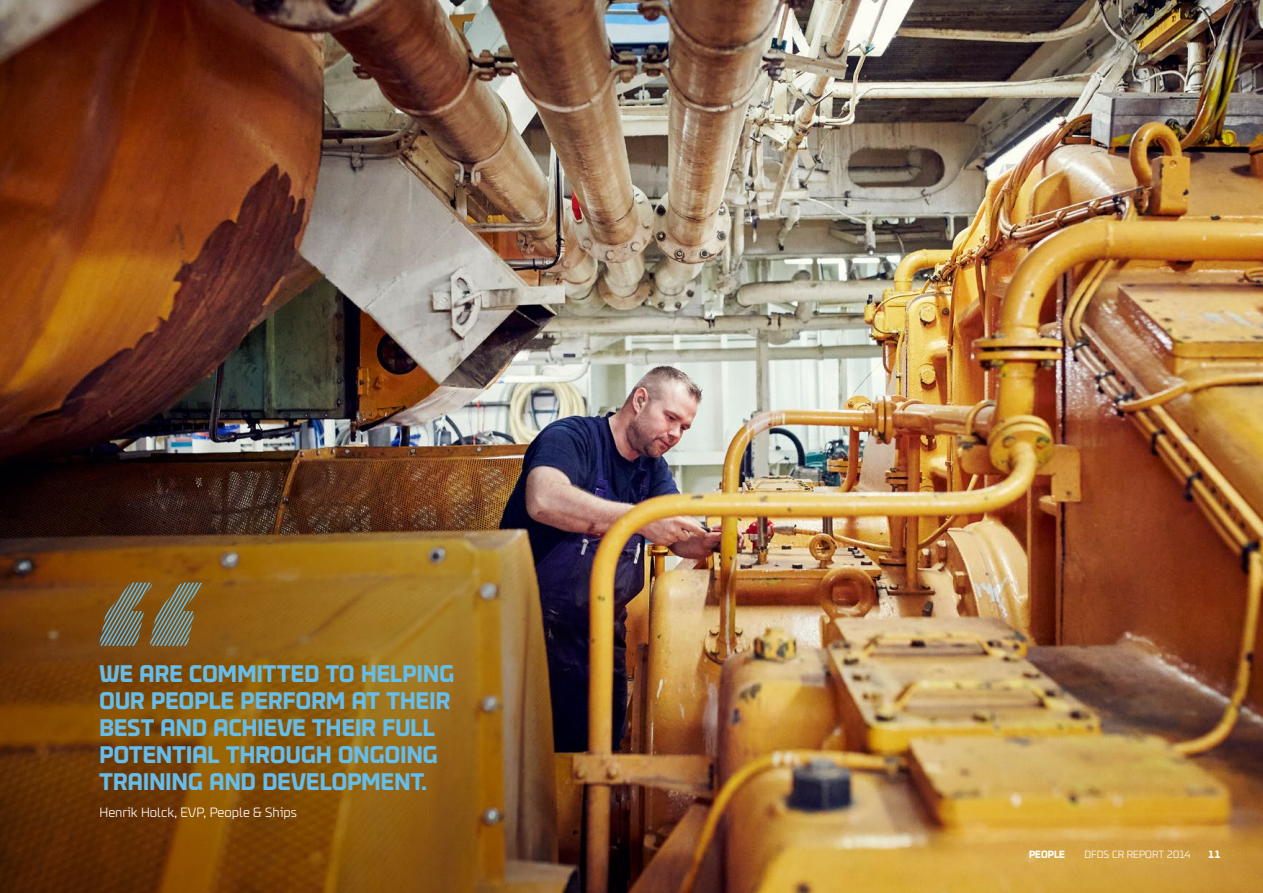
<style>
.page{position:relative;width:1263px;height:893px;background:#fff}
.page>*{position:absolute;margin:0;border:0;box-sizing:border-box;transform-origin:0 0}
.t1{font:700 24px/27px "DFDS";letter-spacing:.01em;color:#65bdec}
.t2{font:300 13.5px "DFDS";color:#fff}
.t3{font:300 10.5px "DFDS";letter-spacing:.005em;color:#fff}
.t4{font:700 10.5px "DFDS";letter-spacing:.005em;color:#fff}
</style>
<div class="page">
<img style="left:0;top:0;width:1263px;height:893px">
<svg style="left:99px;top:583px;width:104px;height:63px;background:#7a6a46"></svg>
<p class="t1" style="left:99px;top:660px;width:356px">WE ARE COMMITTED TO HELPING<br>OUR PEOP</p>
<p class="t1" style="left:209px;top:687px;width:241px">LE PERFORM AT THEIR</p>
<p class="t1" style="left:99px;top:714px;width:29px">BEST</p>
<p class="t1" style="left:161px;top:714px;width:276px">AND ACHIEVE THEIR FULL</p>
<p class="t1" style="left:99px;top:741px;width:16px">POTENT</p>
<p class="t1" style="left:99px;top:741px;width:340px;text-indent:87px">IAL THROUGH ONGOING<br>TRAINING AND DEVELOPMENT.</p>
<p class="t2" style="left:99px;top:804px;width:199px">Henrik Holck, EVP, People &amp; Ships</p>
<p class="t4" style="left:1029px;top:849px;width:37px">PEOPLE</p>
<p class="t3" style="left:1084px;top:849px;width:108px">DFDS CR REPORT 2014</p>
<p class="t4" style="left:1208px;top:849px;width:14px">11</p>
</div>
